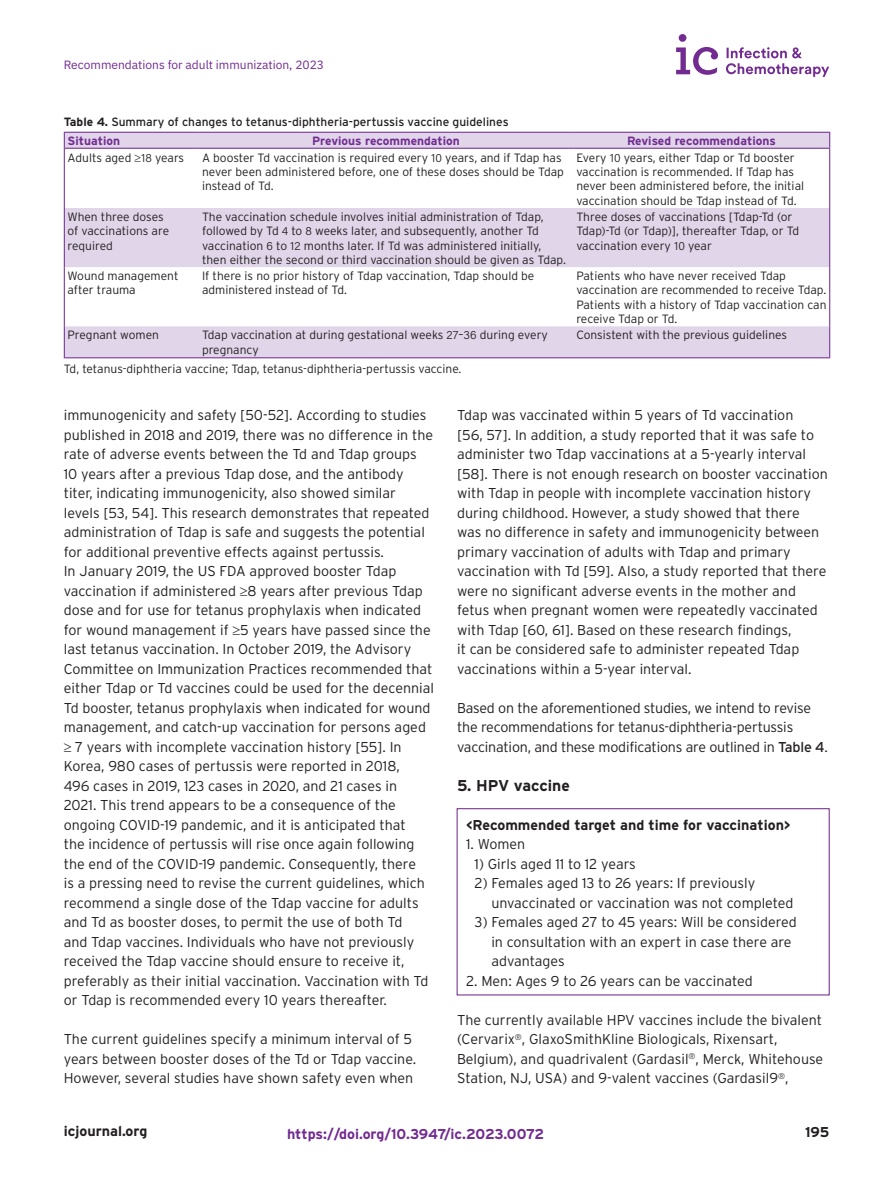
<style>
.page{position:relative;width:893px;height:1191px;background:#fff}
.page>*{position:absolute;margin:0;border:0;box-sizing:border-box;transform-origin:0 0}
.body_title2{font:700 15.6px "Interstate";color:#231f20}
.body_p{font:300 14.25px/19.5px "Interstate";color:#231f20}
.body_p_first{font:300 14.25px/19.5px "Interstate";color:#231f20}
.body_p_first-2{font:700 14.25px "Interstate";color:#231f20}
.doi_running_footer{font:700 14.25px "Interstate";letter-spacing:-.015em;color:#722b91}
.tbody_entry{font:300 12px/14.4px "Interstate";color:#231f20}
.table-wrap_caption{font:12px "Interstate";color:#231f20}
.table-wrap-foot_p_fi{font:300 12px "Interstate";color:#231f20}
.thead_entry{font:700 12px "Interstate";color:#722b91}
.alt-title-type{font:12px "IBM Plex Sans";color:#722b91}
.s1{font-weight:700}
.s2{font-family:"Acumin Pro"}
.s3{font-weight:400}
</style>
<div class="page">
<svg style="left:676px;top:34px;width:42px;height:41px"></svg>
<svg style="left:726px;top:47px;width:103px;height:30px"></svg>
<div style="left:457px;top:808px;width:373px;height:187px;border:1px solid #722b91"></div>
<svg style="left:65px;top:133px;width:764px;height:224px"></svg>
<hr style="left:64px;top:149px;width:1px;height:59px;background:#722b91">
<hr style="left:829px;top:149px;width:1px;height:59px;background:#722b91">
<hr style="left:64px;top:208px;width:1px;height:59px;background:#722b91">
<hr style="left:829px;top:208px;width:1px;height:59px;background:#722b91">
<hr style="left:64px;top:267px;width:1px;height:59px;background:#722b91">
<hr style="left:829px;top:267px;width:1px;height:59px;background:#722b91">
<hr style="left:64px;top:326px;width:1px;height:31px;background:#722b91">
<hr style="left:829px;top:326px;width:1px;height:31px;background:#722b91">
<hr style="left:64px;top:357px;width:135px;height:1px;background:#722b91">
<hr style="left:199px;top:357px;width:374px;height:1px;background:#722b91">
<hr style="left:573px;top:357px;width:257px;height:1px;background:#722b91">
<hr style="left:64px;top:132px;width:135px;height:1px;background:#722b91">
<svg style="left:64px;top:133px;width:1px;height:15px"></svg>
<hr style="left:199px;top:132px;width:374px;height:1px;background:#722b91">
<hr style="left:573px;top:132px;width:257px;height:1px;background:#722b91">
<svg style="left:829px;top:133px;width:1px;height:15px"></svg>
<hr style="left:64px;top:148px;width:135px;height:1px;background:#722b91">
<hr style="left:199px;top:148px;width:374px;height:1px;background:#722b91">
<hr style="left:573px;top:148px;width:257px;height:1px;background:#722b91">
<p class="alt-title-type" style="left:64px;top:55px;width:262px">Recommendations for adult immunization, 2023</p>
<p class="table-wrap_caption" style="left:64px;top:115px;width:446px"><span class="s1">Table 4.</span> Summary of changes to tetanus-diphtheria-pertussis vaccine guidelines</p>
<p class="thead_entry" style="left:67px;top:134px;width:54px">Situation</p>
<p class="thead_entry" style="left:312px;top:134px;width:149px">Previous recommendation</p>
<p class="thead_entry" style="left:627px;top:134px;width:150px">Revised recommendations</p>
<p class="tbody_entry" style="left:67px;top:150px;width:118px">Adults aged ≥<span class="s2">18</span> years</p>
<p class="tbody_entry" style="left:202px;top:150px;width:363px">A booster Td vaccination is required every <span class="s2">10</span> years, and if Tdap has never been administered before, one of these doses should be Tdap instead of Td.</p>
<p class="tbody_entry" style="left:576px;top:150px;width:229px">Every <span class="s2">10</span> years, either Tdap or Td booster vaccination is recommended. If Tdap has never been administered before, the initial vaccination should be Tdap instead of Td.</p>
<p class="tbody_entry" style="left:67px;top:209px;width:103px">When three doses of vaccinations are required</p>
<p class="tbody_entry" style="left:202px;top:209px;width:365px">The vaccination schedule involves initial administration of Tdap, followed by Td <span class="s2">4</span> to <span class="s2">8</span> weeks later, and subsequently, another Td vaccination <span class="s2">6</span> to <span class="s2">12</span> months later. If Td was administered initially, then either the second or third vaccination should be given as Tdap.</p>
<p class="tbody_entry" style="left:576px;top:209px;width:224px">Three doses of vaccinations [Tdap-Td (or<br>Tdap)-Td (or Tdap)], thereafter Tdap, or Td vaccination every <span class="s2">10</span> year</p>
<p class="tbody_entry" style="left:67px;top:268px;width:113px">Wound management after trauma</p>
<p class="tbody_entry" style="left:202px;top:268px;width:334px">If there is no prior history of Tdap vaccination, Tdap should be administered instead of Td.</p>
<p class="tbody_entry" style="left:576px;top:268px;width:252px">Patients who have never received Tdap vaccination are recommended to receive Tdap.<br>Patients with a history of Tdap vaccination can receive Tdap or Td.</p>
<p class="tbody_entry" style="left:67px;top:328px;width:93px">Pregnant women</p>
<p class="tbody_entry" style="left:202px;top:328px;width:347px">Tdap vaccination at during gestational weeks <span class="s2">27</span>–<span class="s2">36</span> during every pregnancy</p>
<p class="tbody_entry" style="left:576px;top:328px;width:212px">Consistent with the previous guidelines</p>
<p class="table-wrap-foot_p_fi" style="left:64px;top:362px;width:399px">Td, tetanus-diphtheria vaccine; Tdap, tetanus-diphtheria-pertussis vaccine.</p>
<p class="body_p" style="left:64px;top:405px;width:372px">immunogenicity and safety [50-52]. According to studies published in 2018 and 2019, there was no difference in the rate of adverse events between the Td and Tdap groups<br>10 years after a previous Tdap dose, and the antibody titer, indicating immunogenicity, also showed similar levels [53, 54]. This research demonstrates that repeated administration of Tdap is safe and suggests the potential for additional preventive effects against pertussis.<br>In January 2019, the US FDA approved booster Tdap vaccination if administered ≥8 years after previous Tdap dose and for use for tetanus prophylaxis when indicated for wound management if ≥5 years have passed since the last tetanus vaccination. In October 2019, the Advisory Committee on Immunization Practices recommended that either Tdap or Td vaccines could be used for the decennial Td booster, tetanus prophylaxis when indicated for wound management, and catch-up vaccination for persons aged ≥ 7 years with incomplete vaccination history [55]. In Korea, 980 cases of pertussis were reported in 2018,<br>496 cases in 2019, 123 cases in 2020, and 21 cases in<br>2021. This trend appears to be a consequence of the ongoing COVID-19 pandemic, and it is anticipated that<br>the incidence of pertussis will rise once again following the end of the COVID-19 pandemic. Consequently, there<br>is a pressing need to revise the current guidelines, which recommend a single dose of the Tdap vaccine for adults and Td as booster doses, to permit the use of both Td<br>and Tdap vaccines. Individuals who have not previously received the Tdap vaccine should ensure to receive it, preferably as their initial vaccination. Vaccination with Td or Tdap is recommended every 10 years thereafter.</p>
<p class="body_p" style="left:64px;top:1029px;width:354px">The current guidelines specify a minimum interval of 5 years between booster doses of the Td or Tdap vaccine.<br>However, several studies have shown safety even when</p>
<p class="body_p" style="left:457px;top:405px;width:372px">Tdap was vaccinated within 5 years of Td vaccination<br>[56, 57]. In addition, a study reported that it was safe to administer two Tdap vaccinations at a 5-yearly interval [58]. There is not enough research on booster vaccination with Tdap in people with incomplete vaccination history during childhood. However, a study showed that there<br>was no difference in safety and immunogenicity between primary vaccination of adults with Tdap and primary vaccination with Td [59]. Also, a study reported that there were no significant adverse events in the mother and fetus when pregnant women were repeatedly vaccinated with Tdap [60, 61]. Based on these research findings,<br>it can be considered safe to administer repeated Tdap vaccinations within a 5-year interval.</p>
<p class="body_p" style="left:457px;top:698px;width:372px">Based on the aforementioned studies, we intend to revise the recommendations for tetanus-diphtheria-pertussis vaccination, and these modifications are outlined in <span class="s3">Table 4</span>.</p>
<p class="body_title2" style="left:457px;top:776px;width:114px">5. HPV vaccine</p>
<p class="body_p_first-2" style="left:466px;top:817px;width:326px">&lt;Recommended target and time for vaccination&gt;</p>
<p class="body_p_first" style="left:466px;top:834px;width:61px">1. Women</p>
<p class="body_p_first" style="left:475px;top:854px;width:163px">1) Girls aged 11 to 12 years</p>
<p class="body_p_first" style="left:491px;top:873px;width:304px;text-indent:-17px">2) Females aged 13 to 26 years: If previously unvaccinated or vaccination was not completed</p>
<p class="body_p_first" style="left:491px;top:912px;width:307px;text-indent:-17px">3) Females aged 27 to 45 years: Will be considered in consultation with an expert in case there are advantages</p>
<p class="body_p_first" style="left:466px;top:971px;width:288px">2. Men: Ages 9 to 26 years can be vaccinated</p>
<p class="body_p_first" style="left:457px;top:1010px;width:368px">The currently available HPV vaccines include the bivalent (Cervarix<sup>®</sup>, GlaxoSmithKline Biologicals, Rixensart, Belgium), and quadrivalent (Gardasil<sup>®</sup>, Merck, Whitehouse Station, NJ, USA) and 9-valent vaccines (Gardasil9<sup>®</sup>,</p>
<p class="body_p_first-2" style="left:64px;top:1123px;width:85px">icjournal.org</p>
<p class="body_p_first-2" style="left:805px;top:1124px;width:26px">195</p>
<p class="doi_running_footer" style="left:287px;top:1125px;width:259px">https://doi.org/10.3947/ic.2023.0072</p>
</div>
